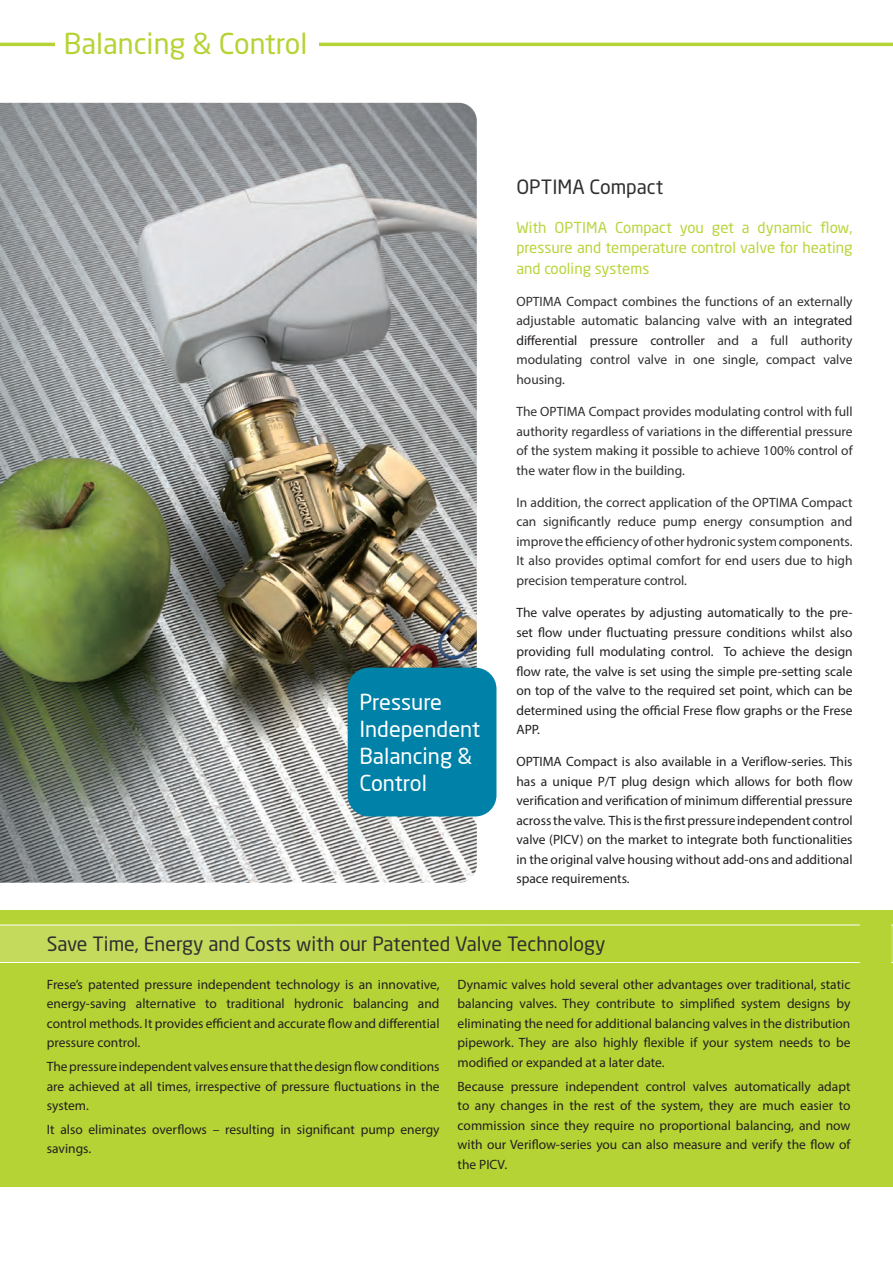
<style>
.page{position:relative;width:893px;height:1263px;background:#fff}
.page>*{position:absolute;margin:0;border:0;box-sizing:border-box;transform-origin:0 0}
.t1{font:28.5px "Neo Sans Pro";color:#b5d334}
.t2{font:21.75px/27px "Neo Sans";color:#fff}
.t3{font:19.5px "Neo Sans Pro";color:#312f30}
.t4{font:15px/19.5px "Neo Sans Pro";color:#b8d53c}
.t5{font:13.5px/19.5px "Myriad Pro";color:#231f20;text-align:justify}
.t6{font:13.5px/19.5px "Myriad Pro";color:#312f30;text-align:justify}
.s1{color:#231f20}
</style>
<div class="page">
<hr style="left:0;top:43px;width:893px;height:3px;background:#b5d334">
<img style="left:0;top:103px;width:477px;height:780px">
<div style="left:348px;top:668px;width:148px;height:148px;background:#0081a7;border-radius:21px"></div>
<div style="left:55px;top:32px;width:264px;height:22px;background:#fff"></div>
<div style="left:0;top:910px;width:893px;height:276px;background:#b5d334"></div>
<div style="left:0;top:925px;width:635px;height:37px;background:linear-gradient(to right,#c7dc68,#b4d231)"></div>
<hr style="left:0;top:924px;width:860px;height:1px;background:#fff">
<hr style="left:0;top:962px;width:860px;height:1px;background:#fff">
<hr style="left:891px;top:925px;width:2px;height:37px;background:#c3da5d">
<p class="t1" style="left:64px;top:26px;width:245px">Balancing &amp; Control</p>
<p class="t2" style="left:359px;top:688px;width:122px">Pressure<br>Independent<br>Balancing &amp;<br>Control</p>
<p class="t3" style="left:516px;top:175px;width:148px">OPTIMA Compact</p>
<p class="t4" style="left:516px;top:218px;width:338px">With OPTIMA Compact you get a dynamic flow, pressure and temperature control valve for heating</p>
<p class="t4" style="left:516px;top:258px;width:134px">and cooling systems</p>
<p class="t6" style="left:516px;top:291px;width:338px">OPTIMA Compact combines the functions of an externally adjustable automatic balancing valve <span class="s1">with an integrated differential pressure controller</span> and a full authority modulating control valve in one single, compact valve housing.</p>
<p class="t6" style="left:516px;top:402px;width:338px">The OPTIMA Compact provides modulating control with full authority regardless of variations in the differential pressure of the system making it possible to achieve 100% control of the water flow in the building.</p>
<p class="t6" style="left:516px;top:492px;width:338px">In addition, the correct application of the OPTIMA Compact can significantly reduce pump energy consumption and improve the efficiency of other hydronic system components.<br>It also provides optimal comfort for end users due to high precision temperature control.</p>
<p class="t5" style="left:516px;top:603px;width:338px">The valve operates by adjusting automatically to the pre&shy;set flow under fluctuating pressure conditions whilst also providing full modulating control. To achieve the design flow rate, the valve is set using the simple pre-setting scale on top of the valve to the required set point, which can be determined using the official Frese flow graphs or the Frese APP.</p>
<p class="t5" style="left:516px;top:752px;width:338px">OPTIMA Compact is also available in a Veriflow-series. This has a unique P/T plug design which allows for both flow verification and verification of minimum differential pressure across the valve. This is the first pressure independent control valve (PICV) on the market to integrate both functionalities in the original valve housing without add-ons and additional space requirements.</p>
<p class="t3" style="left:47px;top:931px;width:560px">Save Time, Energy and Costs with our Patented Valve Technology</p>
<p class="t5" style="left:47px;top:974px;width:394px">Frese’s patented pressure independent technology is an innovative, energy-saving alternative to traditional hydronic balancing and control methods. It provides efficient and accurate flow and differential pressure control.</p>
<p class="t5" style="left:47px;top:1057px;width:394px">The pressure independent valves ensure that the design flow conditions are achieved at all times, irrespective of pressure fluctuations in the system.</p>
<p class="t5" style="left:47px;top:1119px;width:394px">It also eliminates overflows – resulting in significant pump energy savings.</p>
<p class="t5" style="left:458px;top:974px;width:394px">Dynamic valves hold several other advantages over traditional, static balancing valves. They contribute to simplified system designs by eliminating the need for additional balancing valves in the distribution pipework. They are also highly flexible if your system needs to be modified or expanded at a later date.</p>
<p class="t5" style="left:458px;top:1076px;width:394px">Because pressure independent control valves automatically adapt to any changes in the rest of the system, they are much easier to commission since they require no proportional balancing, and now with our Veriflow-series you can also measure and verify the flow of the PICV.</p>
</div>
